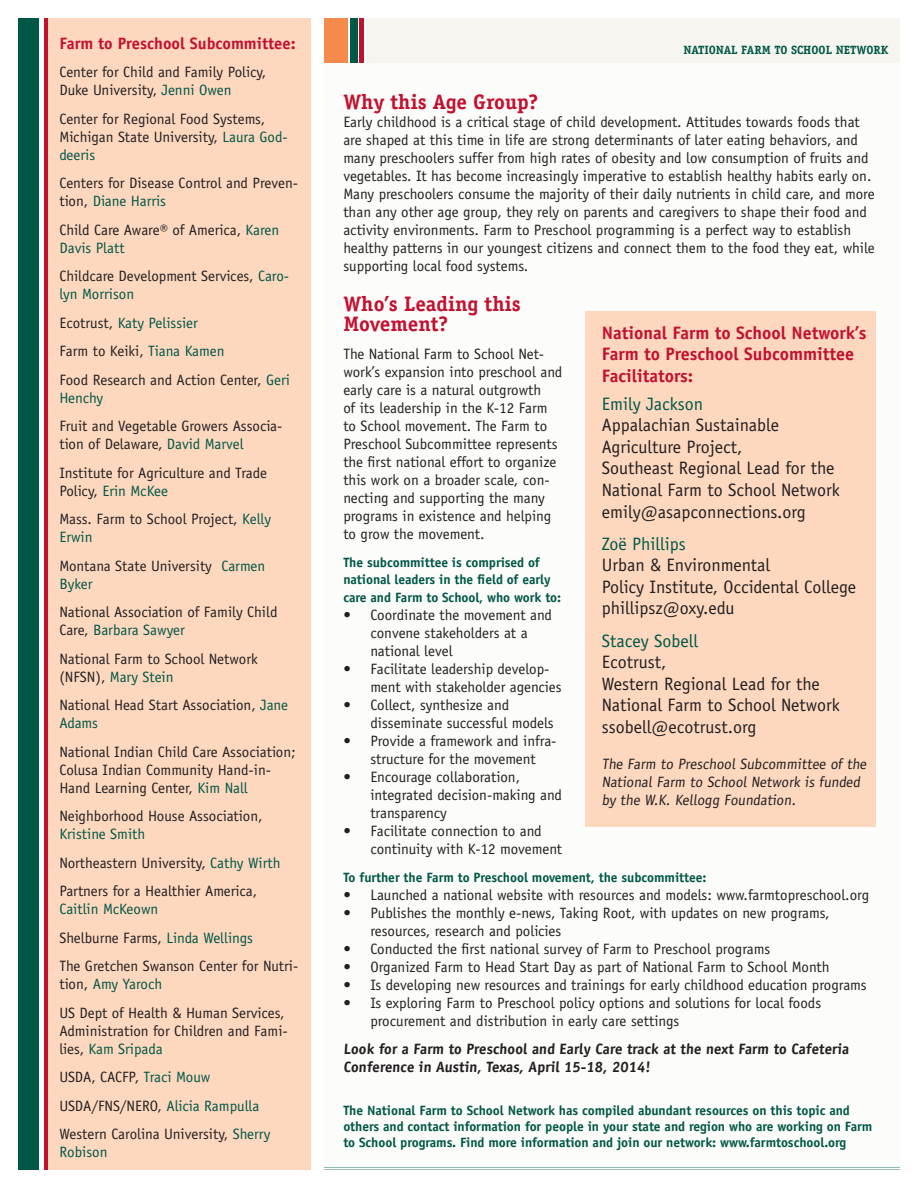
<style>
.page{position:relative;width:918px;height:1188px;background:#fff}
.page>*{position:absolute;margin:0;border:0;box-sizing:border-box;transform-origin:0 0}
.t1{font:700 21px/19.5px "Officina Serif";color:#c3102f}
.t2{font:18px/21.6px "Officina Sans";color:#231f20}
.t3{font:700 18px/21.6px "Officina Sans";color:#c3102f}
.t4{font:18px "Officina Sans";color:#005746}
.t5{font:700 16.5px "Officina Sans";color:#c3102f}
.t6{font:15px/18px "Officina Sans";color:#231f20}
.t7{font:700 15px/18px "Officina Sans";letter-spacing:-.01em;color:#231f20}
.t8{font:15px "Officina Sans";color:#005746}
.t9{font:700 13.5px/17.7px "Officina Sans";letter-spacing:-.005em;color:#005746}
.t10{font:700 12px "Officina Serif";color:#005746}
.s1{color:#005746}
.s2{color:#231f20}
</style>
<div class="page">
<div style="left:324px;top:62px;width:576px;height:1105px;background:#fcfcfa"></div>
<hr style="left:324px;top:1167px;width:576px;height:1px;background:#92bcb5">
<hr style="left:324px;top:1169px;width:576px;height:1px;background:#92bcb5">
<div style="left:366px;top:18px;width:534px;height:44px;background:#f6f5f0"></div>
<div style="left:324px;top:18px;width:23px;height:44px;background:#f68a4c"></div>
<div style="left:351px;top:18px;width:7px;height:44px;background:#005746"></div>
<hr style="left:360px;top:18px;width:4px;height:44px;background:#c3102f">
<div style="left:48px;top:18px;width:262px;height:1152px;background:#fdd8bf"></div>
<div style="left:18px;top:18px;width:21px;height:1152px;background:#005746"></div>
<hr style="left:44px;top:18px;width:4px;height:1152px;background:#c3102f">
<div style="left:585px;top:311px;width:290px;height:515px;background:#fdd8bf"></div>
<p class="t5" style="left:59px;top:33px;width:238px">Farm to Preschool Subcommittee:</p>
<p class="t6" style="left:59px;top:63px;width:209px">Center for Child and Family Policy,<br>Duke University, <span class="s1">Jenni Owen</span></p>
<p class="t6" style="left:59px;top:110px;width:230px">Center for Regional Food Systems,<br>Michigan State University, <span class="s1">Laura God&shy;deeris</span></p>
<p class="t6" style="left:59px;top:174px;width:240px">Centers for Disease Control and Preven&shy;tion, <span class="s1">Diane Harris</span></p>
<p class="t6" style="left:59px;top:221px;width:221px">Child Care Aware® of America, <span class="s1">Karen<br>Davis Platt</span></p>
<p class="t6" style="left:59px;top:267px;width:231px">Childcare Development Services, <span class="s1">Caro&shy;lyn Morrison</span></p>
<p class="t8" style="left:59px;top:314px;width:140px"><span class="s2">Ecotrust,</span> Katy Pelissier</p>
<p class="t6" style="left:59px;top:342px;width:167px">Farm to Keiki, <span class="s1">Tiana Kamen</span></p>
<p class="t6" style="left:59px;top:371px;width:232px">Food Research and Action Center, <span class="s1">Geri<br>Henchy</span></p>
<p class="t6" style="left:59px;top:417px;width:225px">Fruit and Vegetable Growers Associa&shy;tion of Delaware, <span class="s1">David Marvel</span></p>
<p class="t6" style="left:59px;top:464px;width:209px">Institute for Agriculture and Trade<br>Policy, <span class="s1">Erin McKee</span></p>
<p class="t6" style="left:59px;top:510px;width:213px">Mass. Farm to School Project, <span class="s1">Kelly<br>Erwin</span></p>
<p class="t6" style="left:59px;top:557px;width:207px">Montana State University <span class="s1">Carmen<br>Byker</span></p>
<p class="t6" style="left:59px;top:603px;width:220px">National Association of Family Child<br>Care, <span class="s1">Barbara Sawyer</span></p>
<p class="t6" style="left:59px;top:650px;width:200px">National Farm to School Network (NFSN), <span class="s1">Mary Stein</span></p>
<p class="t6" style="left:59px;top:696px;width:230px">National Head Start Association, <span class="s1">Jane<br>Adams</span></p>
<p class="t6" style="left:59px;top:743px;width:238px">National Indian Child Care Association;<br>Colusa Indian Community Hand-in-<br>Hand Learning Center, <span class="s1">Kim Nall</span></p>
<p class="t6" style="left:59px;top:807px;width:205px">Neighborhood House Association,<br><span class="s1">Kristine Smith</span></p>
<p class="t6" style="left:59px;top:854px;width:223px">Northeastern University, <span class="s1">Cathy Wirth</span></p>
<p class="t6" style="left:59px;top:882px;width:199px">Partners for a Healthier America,<br><span class="s1">Caitlin McKeown</span></p>
<p class="t6" style="left:59px;top:929px;width:195px">Shelburne Farms, <span class="s1">Linda Wellings</span></p>
<p class="t6" style="left:59px;top:957px;width:241px">The Gretchen Swanson Center for Nutri&shy;tion, <span class="s1">Amy Yaroch</span></p>
<p class="t6" style="left:59px;top:1004px;width:230px">US Dept of Health &amp; Human Services,<br>Administration for Children and Fami&shy;lies, <span class="s1">Kam Sripada</span></p>
<p class="t6" style="left:59px;top:1068px;width:152px">USDA, CACFP, <span class="s1">Traci Mouw</span></p>
<p class="t6" style="left:59px;top:1097px;width:202px">USDA/FNS/NERO, <span class="s1">Alicia Rampulla</span></p>
<p class="t6" style="left:59px;top:1125px;width:212px">Western Carolina University, <span class="s1">Sherry<br>Robison</span></p>
<p class="t10" style="left:684px;top:42px;width:206px">NATIONAL FARM TO SCHOOL NETWORK</p>
<p class="t1" style="left:343px;top:92px;width:196px">Why this Age Group?</p>
<p class="t6" style="left:343px;top:113px;width:533px">Early childhood is a critical stage of child development. Attitudes towards foods that are shaped at this time in life are strong determinants of later eating behaviors, and many preschoolers suffer from high rates of obesity and low consumption of fruits and vegetables. It has become increasingly imperative to establish healthy habits early on.<br>Many preschoolers consume the majority of their daily nutrients in child care, and more than any other age group, they rely on parents and caregivers to shape their food and activity environments. Farm to Preschool programming is a perfect way to establish healthy patterns in our youngest citizens and connect them to the food they eat, while supporting local food systems.</p>
<p class="t1" style="left:343px;top:294px;width:179px">Who’s Leading this<br>Movement?</p>
<p class="t6" style="left:343px;top:345px;width:220px">The National Farm to School Net&shy;work’s expansion into preschool and early care is a natural outgrowth<br>of its leadership in the K-12 Farm to School movement. The Farm to<br>Preschool Subcommittee represents the first national effort to organize this work on a broader scale, con&shy;necting and supporting the many programs in existence and helping to grow the movement.</p>
<p class="t9" style="left:343px;top:553px;width:219px">The subcommittee is comprised of national leaders in the field of early care and Farm to School, who work to:</p>
<p class="t6" style="left:370px;top:606px;width:183px;text-indent:-27px">• Coordinate the movement and convene stakeholders at a national level</p>
<p class="t6" style="left:370px;top:660px;width:193px;text-indent:-27px">• Facilitate leadership develop&shy;ment with stakeholder agencies</p>
<p class="t6" style="left:370px;top:696px;width:185px;text-indent:-27px">• Collect, synthesize and disseminate successful models</p>
<p class="t6" style="left:343px;top:732px;width:215px;text-align:center">• Provide a framework and infra&shy;structure for the movement</p>
<p class="t6" style="left:370px;top:768px;width:193px;text-indent:-27px">• Encourage collaboration, integrated decision-making and transparency</p>
<p class="t6" style="left:370px;top:822px;width:193px;text-indent:-27px">• Facilitate connection to and continuity with K-12 movement</p>
<p class="t9" style="left:343px;top:868px;width:365px">To further the Farm to Preschool movement, the subcommittee:</p>
<p class="t6" style="left:343px;top:886px;width:527px">• Launched a national website with resources and models: www.farmtopreschool.org</p>
<p class="t6" style="left:370px;top:904px;width:461px;text-indent:-27px">• Publishes the monthly e-news, Taking Root, with updates on new programs, resources, research and policies</p>
<p class="t6" style="left:343px;top:940px;width:428px">• Conducted the first national survey of Farm to Preschool programs</p>
<p class="t6" style="left:343px;top:958px;width:488px">• Organized Farm to Head Start Day as part of National Farm to School Month</p>
<p class="t6" style="left:343px;top:976px;width:525px">• Is developing new resources and trainings for early childhood education programs</p>
<p class="t6" style="left:370px;top:994px;width:452px;text-indent:-27px">• Is exploring Farm to Preschool policy options and solutions for local foods procurement and distribution in early care settings</p>
<p class="t7" style="left:343px;top:1040px;width:509px">Look for a Farm to Preschool and Early Care track at the next Farm to Cafeteria<br>Conference in Austin, Texas, April 15-18, 2014!</p>
<p class="t9" style="left:343px;top:1102px;width:531px;line-height:16.2px">The National Farm to School Network has compiled abundant resources on this topic and others and contact information for people in your state and region who are working on Farm to School programs. Find more information and join our network: www.farmtoschool.org</p>
<p class="t3" style="left:602px;top:322px;width:266px">National Farm to School Network’s<br>Farm to Preschool Subcommittee<br>Facilitators:</p>
<p class="t4" style="left:602px;top:393px;width:103px">Emily Jackson</p>
<p class="t2" style="left:602px;top:414px;width:179px">Appalachian Sustainable<br>Agriculture Project,</p>
<p class="t2" style="left:602px;top:458px;width:240px">Southeast Regional Lead for the<br>National Farm to School Network</p>
<p class="t2" style="left:602px;top:501px;width:206px">emily@asapconnections.org</p>
<p class="t4" style="left:602px;top:533px;width:86px">Zoë Phillips</p>
<p class="t2" style="left:602px;top:554px;width:256px">Urban &amp; Environmental<br>Policy Institute, Occidental College</p>
<p class="t2" style="left:602px;top:598px;width:134px">phillipsz@oxy.edu</p>
<p class="t4" style="left:602px;top:630px;width:98px">Stacey Sobell</p>
<p class="t2" style="left:602px;top:651px;width:66px">Ecotrust,</p>
<p class="t2" style="left:602px;top:673px;width:240px">Western Regional Lead for the<br>National Farm to School Network</p>
<p class="t2" style="left:602px;top:716px;width:156px">ssobell@ecotrust.org</p>
<p class="t6" style="left:602px;top:755px;width:268px">The Farm to Preschool Subcommittee of the<br>National Farm to School Network is funded by the W.K. Kellogg Foundation.</p>
</div>
